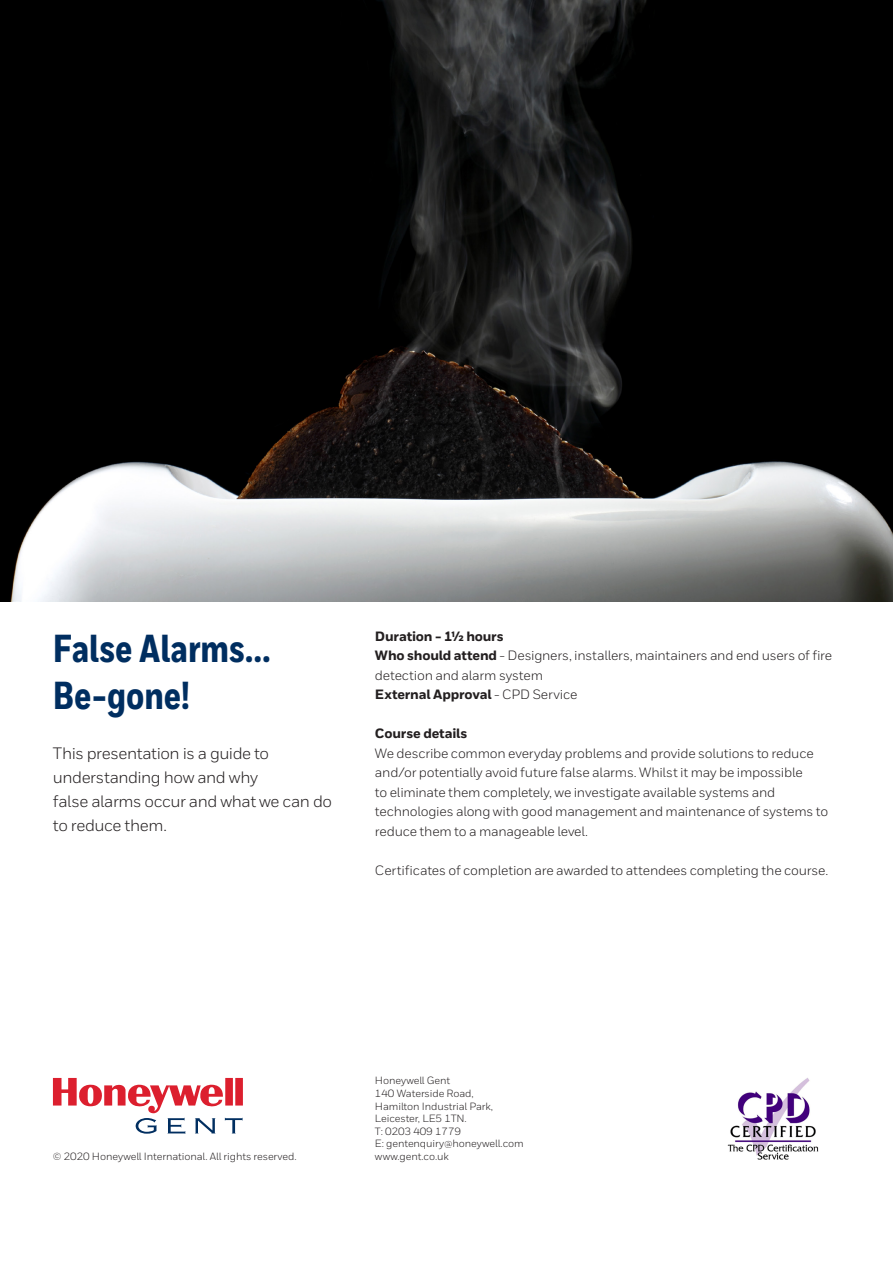
<style>
.page{position:relative;width:893px;height:1263px;background:#fff}
.page>*{position:absolute;margin:0;border:0;box-sizing:border-box;transform-origin:0 0}
.t1{font:800 39px/46.8px "Honeywell Cond";color:#002e60}
.t2{font:16.5px/24px "Honeywell Sans";letter-spacing:-.025em;color:#231f20}
.t3{font:13.5px/19.5px "Honeywell Sans";letter-spacing:-.015em;color:#231f20}
.t4{font:800 13.5px "Honeywell Sans";letter-spacing:-.015em;color:#231f20}
.t5{font:10.5px/12.6px "Honeywell Sans";letter-spacing:-.01em;color:#231f20}
.s1{font-weight:800}
</style>
<div class="page">
<svg style="left:53px;top:1078px;width:190px;height:55px"></svg>
<img style="left:727px;top:1078px;width:92px;height:82px">
<img style="left:0;top:0;width:893px;height:601px">
<h1 class="t1" style="left:53px;top:626px;width:219px">False Alarms...<br>Be-gone!</h1>
<p class="t2" style="left:53px;top:741px;width:281px">This presentation is a guide to understanding how and why<br>false alarms occur and what we can do to reduce them.</p>
<p class="t3" style="left:375px;top:626px;width:459px"><span class="s1">Duration - 1½ hours<br>Who should attend</span> - Designers, installers, maintainers and end users of fire detection and alarm system<br><span class="s1">External Approval</span> - CPD Service</p>
<p class="t4" style="left:375px;top:725px;width:94px">Course details</p>
<p class="t3" style="left:375px;top:743px;width:455px">We describe common everyday problems and provide solutions to reduce and/or potentially avoid future false alarms. Whilst it may be impossible<br>to eliminate them completely, we investigate available systems and technologies along with good management and maintenance of systems to reduce them to a manageable level.</p>
<p class="t3" style="left:375px;top:860px;width:455px">Certificates of completion are awarded to attendees completing the course.</p>
<p class="t5" style="left:53px;top:1150px;width:245px">© 2020 Honeywell International. All rights reserved.</p>
<p class="t5" style="left:375px;top:1074px;width:150px">Honeywell Gent<br>140 Waterside Road,<br>Hamilton Industrial Park,<br>Leicester, LE5 1TN.<br>T: 0203 409 1779<br>E: gentenquiry@honeywell.com www.gent.co.uk</p>
</div>
